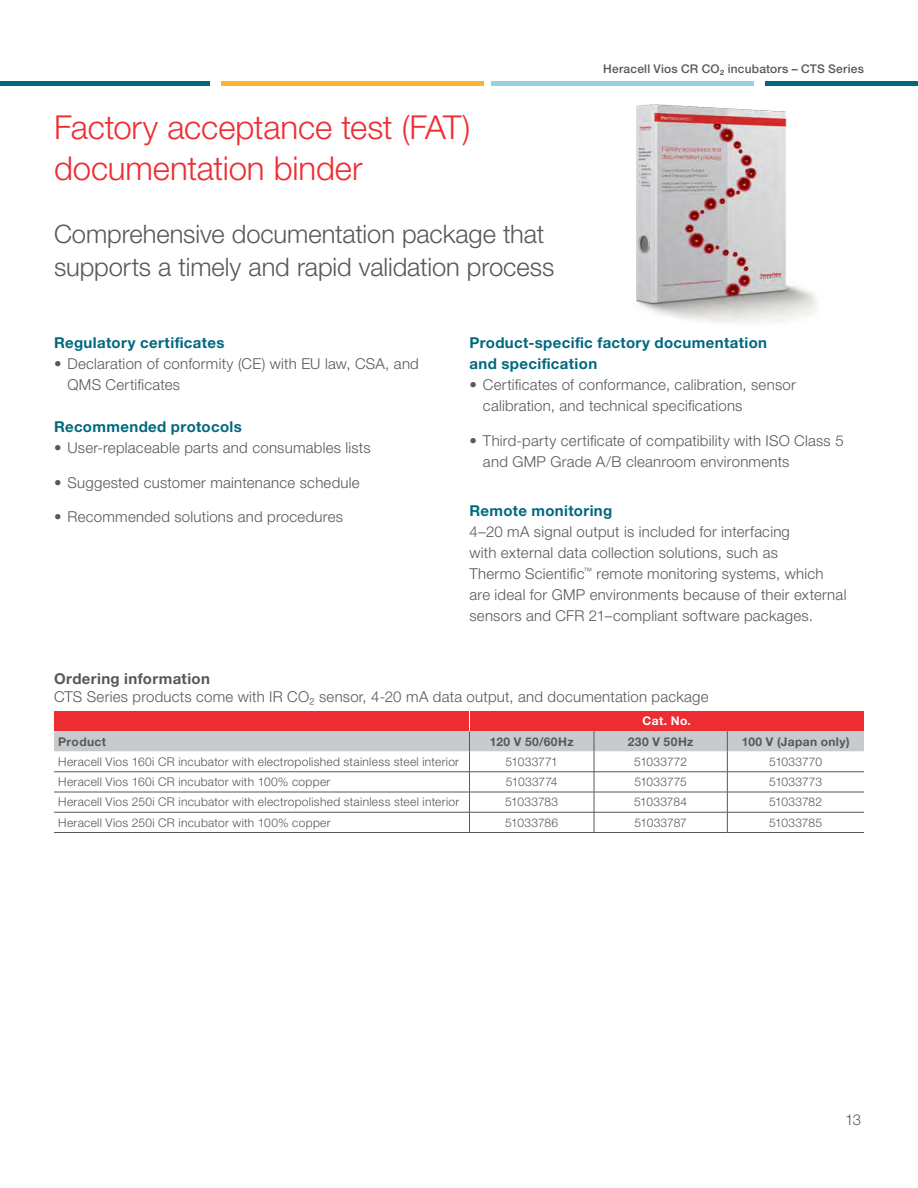
<style>
.page{position:relative;width:918px;height:1188px;background:#fff}
.page>*{position:absolute;margin:0;border:0;box-sizing:border-box;transform-origin:0 0}
.Subhead_Main{font:300 33px/40.5px "Helvetica Neue LTW1 G";letter-spacing:-.005em;color:#ee2d33}
.Subject_Header{font:300 25.5px/33px "Helvetica Neue LTW1 G";letter-spacing:-.005em;color:#57585a}
.Body_Copy{font:300 15px/21px "Helvetica Neue LTW1 G";letter-spacing:.015em;color:#57585a}
.Content_Header{font:700 15px/21px "Helvetica Neue LTW1 G";letter-spacing:.025em;color:#00687f}
.Table_Text_-_Left{font:300 15px "Helvetica Neue LTW1 G";letter-spacing:.015em;color:#57585a}
.Table_Title{font:700 15px "Helvetica Neue LTW1 G";letter-spacing:.025em;color:#57585a}
.Table_Text_-_Left-2{font:300 12px "Helvetica Neue LTW1 G";letter-spacing:.025em;color:#57585a}
.Table_Text_-_Left-3{font:300 12px "Helvetica Neue LTW1 G";letter-spacing:-.01em;color:#57585a}
.Section_Group{font:700 12px "Helvetica Neue LTW1 G";letter-spacing:.035em;color:#57585a}
.t1{font:500 12px "Helvetica Neue LTW1 G";letter-spacing:.015em;color:#57585a}
.Title_Row_-_Left{font:700 12px "Helvetica Neue LTW1 G";color:#fff}
</style>
<div class="page">
<hr style="left:0;top:81px;width:210px;height:4px;background:#00687f">
<hr style="left:491px;top:81px;width:263px;height:4px;background:#97d1dc">
<hr style="left:221px;top:81px;width:263px;height:4px;background:#f8b432">
<hr style="left:765px;top:81px;width:153px;height:4px;background:#00687f">
<hr style="left:469px;top:832px;width:125px;height:1px;background:#57585a">
<hr style="left:594px;top:832px;width:133px;height:1px;background:#57585a">
<hr style="left:727px;top:832px;width:137px;height:1px;background:#57585a">
<svg style="left:54px;top:711px;width:810px;height:121px"></svg>
<hr style="left:54px;top:792px;width:415px;height:1px;background:#57585a">
<hr style="left:469px;top:792px;width:125px;height:1px;background:#57585a">
<hr style="left:594px;top:792px;width:133px;height:1px;background:#57585a">
<hr style="left:727px;top:792px;width:137px;height:1px;background:#57585a">
<hr style="left:54px;top:832px;width:415px;height:1px;background:#57585a">
<img style="left:636px;top:104px;width:181px;height:219px">
<p class="Subhead_Main" style="left:54px;top:107px;width:418px">Factory acceptance test (FAT) documentation binder</p>
<p class="Subject_Header" style="left:54px;top:218px;width:502px">Comprehensive documentation package that supports a timely and rapid validation process</p>
<p class="t1" style="left:603px;top:62px;width:262px">Heracell Vios CR CO₂ incubators – CTS Series</p>
<p class="Content_Header" style="left:54px;top:332px;width:172px">Regulatory certificates</p>
<p class="Body_Copy" style="left:68px;top:353px;width:353px;text-indent:-14px">• Declaration of conformity (CE) with EU law, CSA, and<br>QMS Certificates</p>
<p class="Content_Header" style="left:54px;top:416px;width:189px">Recommended protocols</p>
<p class="Body_Copy" style="left:54px;top:437px;width:318px">• User-replaceable parts and consumables lists</p>
<p class="Body_Copy" style="left:54px;top:472px;width:307px">• Suggested customer maintenance schedule</p>
<p class="Body_Copy" style="left:54px;top:506px;width:291px">• Recommended solutions and procedures</p>
<p class="Content_Header" style="left:470px;top:332px;width:299px">Product-specific factory documentation and specification</p>
<p class="Body_Copy" style="left:483px;top:374px;width:314px;text-indent:-14px">• Certificates of conformance, calibration, sensor calibration, and technical specifications</p>
<p class="Body_Copy" style="left:483px;top:430px;width:362px;text-indent:-14px">• Third-party certificate of compatibility with ISO Class 5 and GMP Grade A/B cleanroom environments</p>
<p class="Content_Header" style="left:469px;top:500px;width:144px">Remote monitoring</p>
<p class="Body_Copy" style="left:469px;top:521px;width:378px">4–20 mA signal output is included for interfacing<br>with external data collection solutions, such as<br>Thermo Scientific<sup>™</sup> remote monitoring systems, which are ideal for GMP environments because of their external sensors and CFR 21–compliant software packages.</p>
<p class="Table_Title" style="left:54px;top:669px;width:158px">Ordering information</p>
<p class="Table_Text_-_Left" style="left:54px;top:687px;width:656px">CTS Series products come with IR CO₂ sensor, 4-20 mA data output, and documentation package</p>
<p class="Title_Row_-_Left" style="left:643px;top:714px;width:50px">Cat. No.</p>
<p class="Section_Group" style="left:58px;top:734px;width:49px">Product</p>
<p class="Section_Group" style="left:490px;top:734px;width:85px">120 V 50/60Hz</p>
<p class="Section_Group" style="left:628px;top:734px;width:67px">230 V 50Hz</p>
<p class="Section_Group" style="left:742px;top:734px;width:109px">100 V (Japan only)</p>
<p class="Table_Text_-_Left-2" style="left:58px;top:754px;width:402px">Heracell Vios 160i CR incubator with electropolished stainless steel interior</p>
<p class="Table_Text_-_Left-3" style="left:506px;top:754px;width:54px">51033771</p>
<p class="Table_Text_-_Left-3" style="left:634px;top:754px;width:54px">51033772</p>
<p class="Table_Text_-_Left-3" style="left:769px;top:754px;width:54px">51033770</p>
<p class="Table_Text_-_Left-2" style="left:58px;top:775px;width:274px">Heracell Vios 160i CR incubator with 100% copper</p>
<p class="Table_Text_-_Left-3" style="left:506px;top:775px;width:53px">51033774</p>
<p class="Table_Text_-_Left-3" style="left:634px;top:775px;width:54px">51033775</p>
<p class="Table_Text_-_Left-3" style="left:769px;top:775px;width:54px">51033773</p>
<p class="Table_Text_-_Left-2" style="left:58px;top:795px;width:403px">Heracell Vios 250i CR incubator with electropolished stainless steel interior</p>
<p class="Table_Text_-_Left-3" style="left:505px;top:795px;width:54px">51033783</p>
<p class="Table_Text_-_Left-3" style="left:634px;top:795px;width:54px">51033784</p>
<p class="Table_Text_-_Left-3" style="left:769px;top:795px;width:54px">51033782</p>
<p class="Table_Text_-_Left-2" style="left:58px;top:815px;width:274px">Heracell Vios 250i CR incubator with 100% copper</p>
<p class="Table_Text_-_Left-3" style="left:505px;top:815px;width:54px">51033786</p>
<p class="Table_Text_-_Left-3" style="left:634px;top:815px;width:54px">51033787</p>
<p class="Table_Text_-_Left-3" style="left:769px;top:815px;width:54px">51033785</p>
<p class="Body_Copy" style="left:845px;top:1109px;width:17px">13</p>
</div>
